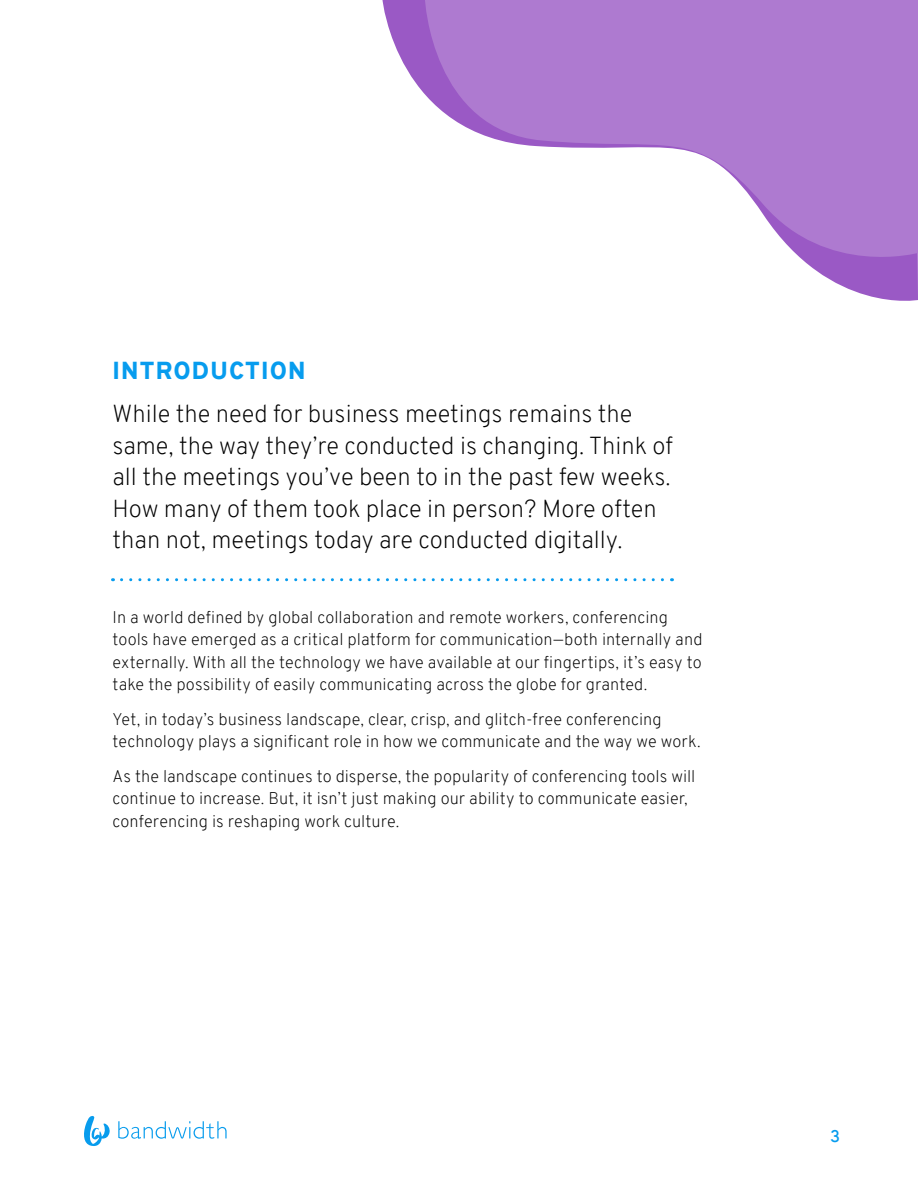
<style>
.page{position:relative;width:918px;height:1188px;background:#fff}
.page>*{position:absolute;margin:0;border:0;box-sizing:border-box;transform-origin:0 0}
.t1{font:200 24px/31.5px "Overpass";color:#000}
.t2{font:900 24px "Overpass";letter-spacing:.05em;color:#079cee}
.t3{font:200 16.5px/22.5px "Overpass";letter-spacing:.005em;color:#000}
.t4{font:600 16.5px "Overpass";color:#079cee}
</style>
<div class="page">
<svg style="left:118px;top:1121px;width:109px;height:18px"></svg>
<svg style="left:84px;top:1116px;width:26px;height:30px"></svg>
<svg style="left:382px;top:0;width:536px;height:301px"></svg>
<svg style="left:425px;top:0;width:493px;height:278px;fill:#ae7ad0"></svg>
<svg style="left:122px;top:578px;width:551px;height:3px"></svg>
<h1 class="t2" style="left:113px;top:354px;width:195px">INTRODUCTION</h1>
<p class="t1" style="left:112px;top:398px;width:562px">While the need for business meetings remains the same, the way they’re conducted is changing. Think of all the meetings you’ve been to in the past few weeks.<br>How many of them took place in person? More often than not, meetings today are conducted digitally.</p>
<p class="t3" style="left:112px;top:606px;width:592px">In a world defined by global collaboration and remote workers, conferencing tools have emerged as a critical platform for communication—both internally and externally. With all the technology we have available at our fingertips, it’s easy to take the possibility of easily communicating across the globe for granted.</p>
<p class="t3" style="left:112px;top:708px;width:590px">Yet, in today’s business landscape, clear, crisp, and glitch-free conferencing technology plays a significant role in how we communicate and the way we work.</p>
<p class="t3" style="left:112px;top:765px;width:584px">As the landscape continues to disperse, the popularity of conferencing tools will continue to increase. But, it isn’t just making our ability to communicate easier, conferencing is reshaping work culture.</p>
<p class="t4" style="left:830px;top:1124px;width:11px">3</p>
</div>
